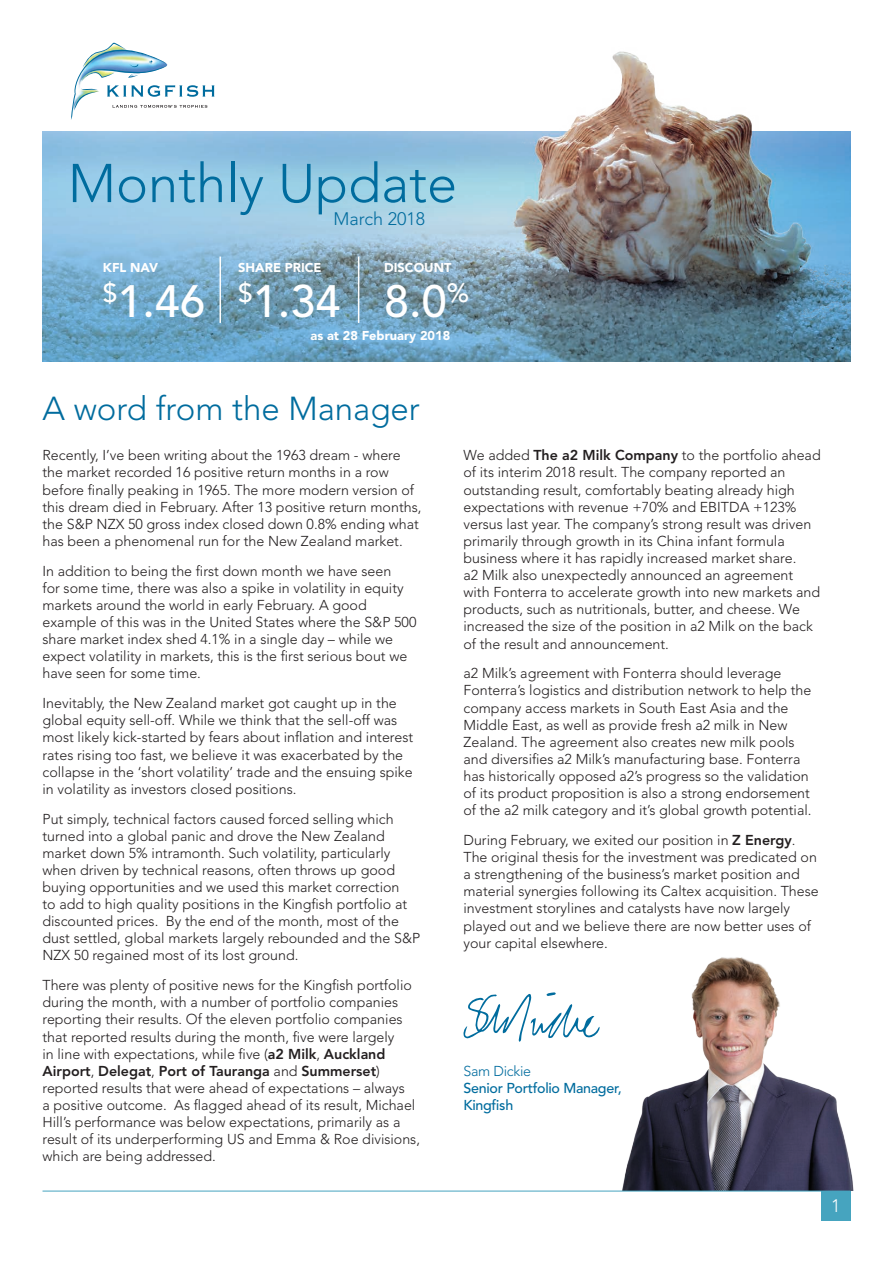
<style>
.page{position:relative;width:893px;height:1263px;background:#fff}
.page>*{position:absolute;margin:0;border:0;box-sizing:border-box;transform-origin:0 0}
.t1{font:300 54px "Avenir";color:#006c9e}
.t2{font:500 45px "Avenir";color:#fff}
.t3{font:300 33px "Avenir";color:#006c9e}
.t4{font:300 18px "Avenir";color:#006c9e}
.t5{font:300 18px "Avenir";color:#fff}
.t6{font:300 14.25px/17.1px "Avenir";color:#231f20}
.t7{font:500 14.25px/17.1px "Avenir";letter-spacing:-.02em;color:#006c9e}
.t8{font:300 14.25px "Avenir";letter-spacing:-.02em;color:#006c9e}
.t9{font:900 12.75px "Avenir";color:#fff}
.s1{font-weight:800}
</style>
<div class="page">
<img style="left:601px;top:957px;width:253px;height:234px">
<svg style="left:463px;top:992px;width:137px;height:50px"></svg>
<img style="left:43px;top:51px;width:807px;height:310px">
<hr style="left:43px;top:1191px;width:807px;height:1px;background:#46a4bf">
<div style="left:821px;top:1191px;width:29px;height:29px;background:#46a4bf"></div>
<svg style="left:71px;top:42px;width:144px;height:78px"></svg>
<hr style="left:219px;top:257px;width:2px;height:66px;background:#fff">
<hr style="left:358px;top:257px;width:1px;height:66px;background:#fff">
<h1 class="t1" style="left:68px;top:152px;width:391px">Monthly Update</h1>
<p class="t4" style="left:333px;top:208px;width:93px">March 2018</p>
<p class="t9" style="left:103px;top:260px;width:57px">KFL NAV</p>
<h2 class="t2" style="left:103px;top:276px;width:104px"><sup>$</sup>1.46</h2>
<p class="t9" style="left:238px;top:260px;width:85px">SHARE PRICE</p>
<h2 class="t2" style="left:238px;top:276px;width:104px"><sup>$</sup>1.34</h2>
<p class="t9" style="left:384px;top:260px;width:69px">DISCOUNT</p>
<h2 class="t2" style="left:384px;top:276px;width:86px">8.0<sup>%</sup></h2>
<p class="t9" style="left:311px;top:328px;width:141px">as at 28 February 2018</p>
<h3 class="t3" style="left:43px;top:389px;width:379px">A word from the Manager</h3>
<p class="t6" style="left:43px;top:447px;width:380px">Recently, I’ve been writing about the 1963 dream - where the market recorded 16 positive return months in a row before finally peaking in 1965. The more modern version of this dream died in February. After 13 positive return months, the S&amp;P NZX 50 gross index closed down 0.8% ending what has been a phenomenal run for the New Zealand market.</p>
<p class="t6" style="left:43px;top:562px;width:375px">In addition to being the first down month we have seen<br>for some time, there was also a spike in volatility in equity markets around the world in early February. A good example of this was in the United States where the S&amp;P 500 share market index shed 4.1% in a single day – while we expect volatility in markets, this is the first serious bout we have seen for some time.</p>
<p class="t6" style="left:43px;top:695px;width:372px">Inevitably, the New Zealand market got caught up in the global equity sell-off. While we think that the sell-off was most likely kick-started by fears about inflation and interest rates rising too fast, we believe it was exacerbated by the collapse in the ‘short volatility’ trade and the ensuing spike in volatility as investors closed positions.</p>
<p class="t6" style="left:43px;top:810px;width:379px">Put simply, technical factors caused forced selling which turned into a global panic and drove the New Zealand market down 5% intramonth. Such volatility, particularly when driven by technical reasons, often throws up good buying opportunities and we used this market correction<br>to add to high quality positions in the Kingfish portfolio at discounted prices. By the end of the month, most of the dust settled, global markets largely rebounded and the S&amp;P NZX 50 regained most of its lost ground.</p>
<p class="t6" style="left:43px;top:977px;width:379px">There was plenty of positive news for the Kingfish portfolio during the month, with a number of portfolio companies reporting their results. Of the eleven portfolio companies that reported results during the month, five were largely<br>in line with expectations, while five (<span class="s1">a2 Milk</span>, <span class="s1">Auckland Airport</span>, <span class="s1">Delegat</span>, <span class="s1">Port of Tauranga</span> and <span class="s1">Summerset</span>) reported results that were ahead of expectations – always<br>a positive outcome. As flagged ahead of its result, Michael Hill’s performance was below expectations, primarily as a result of its underperforming US and Emma &amp; Roe divisions, which are being addressed.</p>
<p class="t6" style="left:463px;top:447px;width:359px">We added <span class="s1">The a2 Milk Company</span> to the portfolio ahead of its interim 2018 result. The company reported an outstanding result, comfortably beating already high expectations with revenue +70% and EBITDA +123% versus last year. The company’s strong result was driven primarily through growth in its China infant formula business where it has rapidly increased market share.<br>a2 Milk also unexpectedly announced an agreement with Fonterra to accelerate growth into new markets and products, such as nutritionals, butter, and cheese. We increased the size of the position in a2 Milk on the back of the result and announcement.</p>
<p class="t6" style="left:463px;top:665px;width:349px">a2 Milk’s agreement with Fonterra should leverage Fonterra’s logistics and distribution network to help the company access markets in South East Asia and the Middle East, as well as provide fresh a2 milk in New Zealand. The agreement also creates new milk pools and diversifies a2 Milk’s manufacturing base. Fonterra has historically opposed a2’s progress so the validation of its product proposition is also a strong endorsement of the a2 milk category and it’s global growth potential.</p>
<p class="t6" style="left:463px;top:832px;width:357px">During February, we exited our position in <span class="s1">Z Energy</span>.<br>The original thesis for the investment was predicated on a strengthening of the business’s market position and material synergies following its Caltex acquisition. These investment storylines and catalysts have now largely played out and we believe there are now better uses of your capital elsewhere.</p>
<p class="t8" style="left:463px;top:1062px;width:69px">Sam Dickie</p>
<p class="t7" style="left:463px;top:1079px;width:160px">Senior Portfolio Manager,<br>Kingfish</p>
<p class="t5" style="left:831px;top:1195px;width:11px">1</p>
</div>
